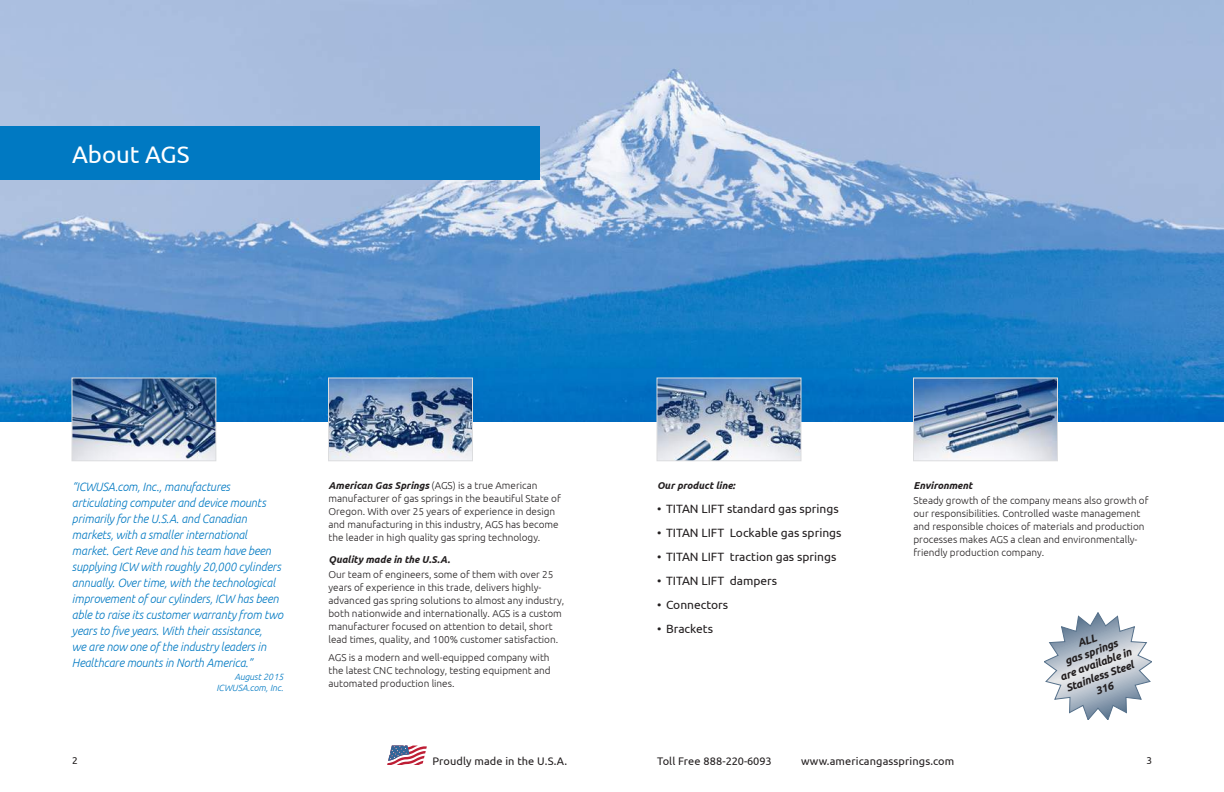
<style>
.page{position:relative;width:1224px;height:792px;background:#fff}
.page>*{position:absolute;margin:0;border:0;box-sizing:border-box;transform-origin:0 0}
.t1{font:24px "Ubuntu";color:#fff}
.t2{font:italic 300 12px/16px "Ubuntu";letter-spacing:-.01em;color:#0079c2;scale:.9 1}
.t3{font:12px "Ubuntu";color:#231f20}
.t4{font:11px "Ubuntu";letter-spacing:.01em;color:#231f20}
.t5{font:italic 700 11px/12.7px "Ubuntu";color:#231f20;text-align:center}
.t6{font:11px "Ubuntu";letter-spacing:-.01em;color:#231f20}
.t7{font:300 10px/13px "Ubuntu";color:#231f20}
.t8{font:italic 700 10px "Ubuntu";color:#231f20}
.t9{font:10px "Ubuntu";color:#231f20}
.t10{font:italic 300 9px/11px "Ubuntu";color:#0079c2;text-align:right}
.s1{font-weight:700;font-style:italic}
</style>
<div class="page">
<svg style="left:387px;top:745px;width:40px;height:20px"></svg>
<img style="left:0;top:0;width:1224px;height:422px">
<div style="left:0;top:126px;width:540px;height:54px;background:#0079c2"></div>
<svg style="left:1044px;top:612px;width:108px;height:108px"></svg>
<img style="left:915px;top:380px;width:141px;height:79px">
<div style="left:913px;top:378px;width:145px;height:83px;border:1px solid #dcdddf"></div>
<img style="left:659px;top:380px;width:140px;height:79px">
<div style="left:657px;top:378px;width:144px;height:83px;border:1px solid #dcdddf"></div>
<img style="left:74px;top:380px;width:140px;height:79px">
<div style="left:72px;top:378px;width:144px;height:83px;border:1px solid #dcdddf"></div>
<img style="left:330px;top:380px;width:141px;height:79px">
<div style="left:328px;top:378px;width:145px;height:83px;border:1px solid #dcdddf"></div>
<h1 class="t1" style="left:72px;top:140px;width:119px">About AGS</h1>
<p class="t2" style="left:72px;top:478px;width:236px">“ICWUSA.com, Inc., manufactures articulating computer and device mounts primarily for the U.S.A. and Canadian markets, with a smaller international market. Gert Reve and his team have been supplying ICW with roughly 20,000 cylinders annually. Over time, with the technological improvement of our cylinders, ICW has been able to raise its customer warranty from two years to five years. With their assistance,<br>we are now one of the industry leaders in Healthcare mounts in North America.”</p>
<p class="t10" style="left:217px;top:671px;width:68px">August 2015<br>ICWUSA.com, Inc.</p>
<p class="t7" style="left:328px;top:479px;width:234px"><span class="s1">American Gas Springs</span> (AGS) is a true American manufacturer of gas springs in the beautiful State of Oregon. With over 25 years of experience in design and manufacturing in this industry, AGS has become the leader in high quality gas spring technology.</p>
<p class="t8" style="left:328px;top:554px;width:123px">Quality made in the U.S.A.</p>
<p class="t7" style="left:328px;top:568px;width:237px">Our team of engineers, some of them with over 25 years of experience in this trade, delivers highly&shy;advanced gas spring solutions to almost any industry, both nationwide and internationally. AGS is a custom manufacturer focused on attention to detail, short lead times, quality, and 100% customer satisfaction.</p>
<p class="t7" style="left:328px;top:651px;width:224px;text-align:justify">AGS is a modern and well-equipped company with the latest CNC technology, testing equipment and automated production lines.</p>
<p class="t8" style="left:657px;top:480px;width:80px">Our product line:</p>
<p class="t3" style="left:657px;top:502px;width:183px">• TITAN LIFT standard gas springs</p>
<p class="t3" style="left:657px;top:526px;width:186px">• TITAN LIFT Lockable gas springs</p>
<p class="t3" style="left:657px;top:550px;width:181px">• TITAN LIFT traction gas springs</p>
<p class="t3" style="left:657px;top:574px;width:122px">• TITAN LIFT dampers</p>
<p class="t3" style="left:657px;top:598px;width:73px">• Connectors</p>
<p class="t3" style="left:657px;top:622px;width:58px">• Brackets</p>
<p class="t8" style="left:914px;top:480px;width:60px">Environment</p>
<p class="t7" style="left:914px;top:494px;width:237px">Steady growth of the company means also growth of our responsibilities. Controlled waste management and responsible choices of materials and production processes makes AGS a clean and environmentally&shy;friendly production company.</p>
<p class="t5" style="left:1049px;top:647px;width:77px;rotate:-20deg">ALL<br>gas springs<br>are available in<br>Stainless Steel<br>316</p>
<p class="t9" style="left:72px;top:755px;width:7px">2</p>
<p class="t4" style="left:432px;top:754px;width:136px">Proudly made in the U.S.A.</p>
<p class="t6" style="left:657px;top:754px;width:116px">Toll Free 888-220-6093</p>
<p class="t4" style="left:801px;top:754px;width:155px">www.americangassprings.com</p>
<p class="t9" style="left:1146px;top:755px;width:7px">3</p>
</div>
